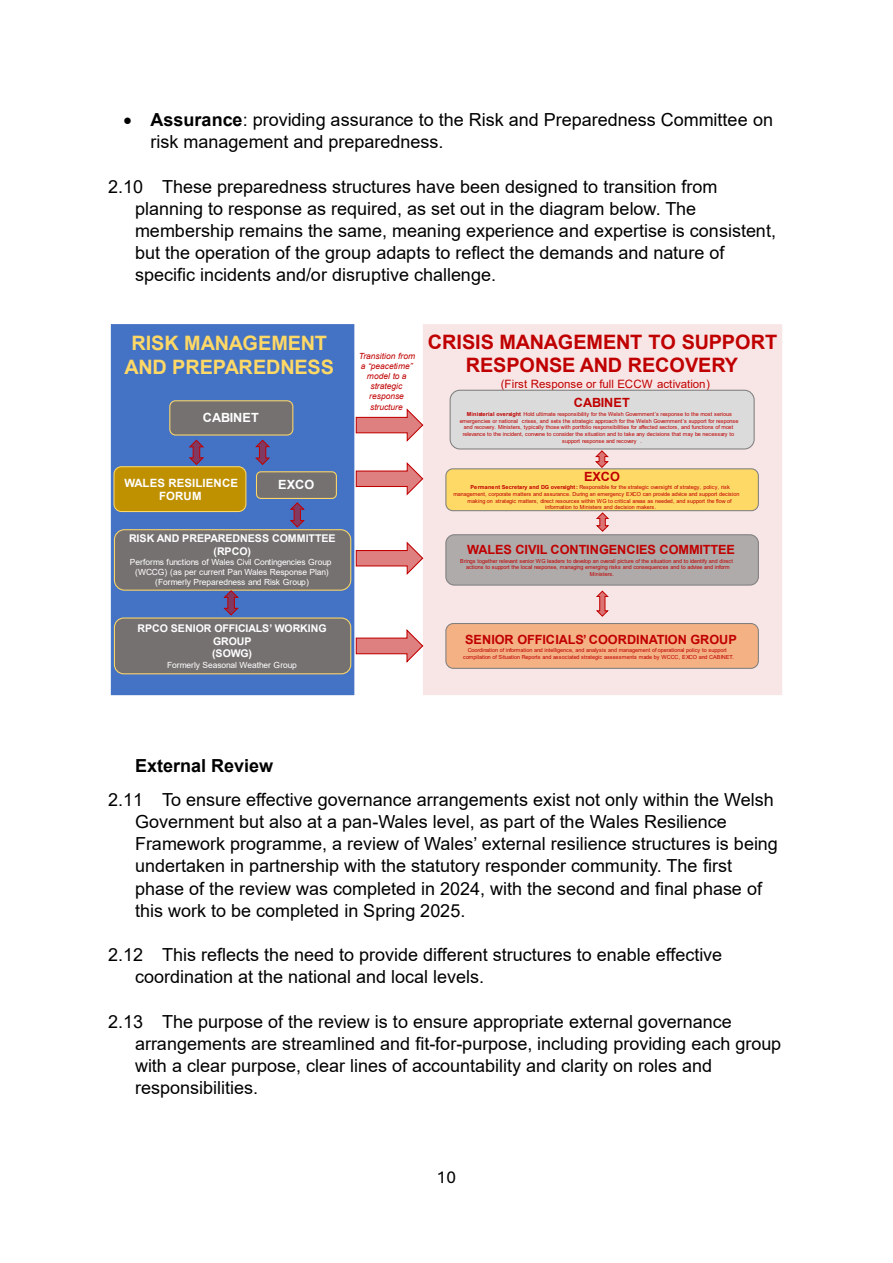
<style>
.page{position:relative;width:893px;height:1263px;background:#fff}
.page>*{position:absolute;margin:0;border:0;box-sizing:border-box;transform-origin:0 0}
.t1{font:700 19.8px/23.7px "Arial";letter-spacing:-.005em;color:#c00000}
.t2{font:700 19.8px/23.7px "Arial";letter-spacing:-.005em;color:#ffd966}
.t3{font:18px/22.2px "Arial";color:#000}
.t4{font:700 18px "Arial";color:#000}
.t5{font:18px "Aptos";color:#000}
.t6{font:700 12.75px "Arial";letter-spacing:-.01em;color:#c00000}
.t7{font:700 12.75px "Arial";color:#fff}
.t8{font:11.55px "Arial";color:#c00000}
.t9{font:700 11.4px/13.5px "Arial";letter-spacing:.015em;color:#fff;text-align:center}
.t10{font:700 10.65px "Arial";color:#fff}
.t11{font:700 10.5px/12.8px "Arial";color:#fff;text-align:center}
.t12{font:italic 8.55px "Arial";letter-spacing:-.01em;color:#c00000}
.t13{font:8.4px/10.2px "Arial";letter-spacing:-.005em;color:#fff;text-align:center}
.t14{font:italic 8.4px/10.2px "Arial";letter-spacing:-.005em;color:#c00000;text-align:center}
.t15{font:5.55px/6.8px "Arial";letter-spacing:-.02em;color:#c00000;text-align:center}
.t16{font:5.55px "Arial";letter-spacing:.01em;color:#c00000}
.s1{font-weight:700}
</style>
<div class="page">
<div style="left:423px;top:324px;width:359px;height:371px;background:#f8e6e6"></div>
<div style="left:111px;top:324px;width:243px;height:371px;background:#4472c4"></div>
<div style="left:256px;top:472px;width:80px;height:26px;background:#767171;border-radius:4px"></div>
<div style="left:256px;top:471px;width:81px;height:28px;border:1px solid #ffd966;border-radius:4px"></div>
<div style="left:114px;top:530px;width:237px;height:60px;background:#767171;border-radius:10px"></div>
<div style="left:114px;top:529px;width:237px;height:62px;border:1px solid #ffd966;border-radius:10px"></div>
<div style="left:114px;top:618px;width:237px;height:56px;background:#767171;border-radius:9px"></div>
<div style="left:114px;top:617px;width:237px;height:57px;border:1px solid #ffd966;border-radius:9px"></div>
<div style="left:170px;top:401px;width:123px;height:34px;background:#767171;border-radius:6px"></div>
<div style="left:169px;top:400px;width:124px;height:36px;border:1px solid #ffd966;border-radius:6px"></div>
<svg style="left:355px;top:408px;width:69px;height:34px"></svg>
<div style="left:450px;top:390px;width:304px;height:59px;background:#dbdbdb;border-radius:10px"></div>
<div style="left:450px;top:390px;width:305px;height:59px;border:1px solid #7f7f7f;border-radius:10px"></div>
<svg style="left:355px;top:462px;width:69px;height:34px"></svg>
<svg style="left:355px;top:541px;width:69px;height:34px"></svg>
<svg style="left:355px;top:629px;width:69px;height:34px"></svg>
<svg style="left:595px;top:450px;width:14px;height:18px"></svg>
<div style="left:446px;top:469px;width:312px;height:42px;background:#ffd966;border-radius:7px"></div>
<div style="left:445px;top:468px;width:314px;height:43px;border:1px solid #7f7f7f;border-radius:7px"></div>
<div style="left:446px;top:535px;width:312px;height:50px;background:#afabab;border-radius:8px"></div>
<div style="left:445px;top:534px;width:314px;height:52px;border:1px solid #7f7f7f;border-radius:8px"></div>
<div style="left:446px;top:623px;width:312px;height:45px;background:#f4b183;border-radius:7px"></div>
<div style="left:445px;top:623px;width:314px;height:46px;border:1px solid #7f7f7f;border-radius:7px"></div>
<svg style="left:223px;top:590px;width:16px;height:26px"></svg>
<svg style="left:596px;top:512px;width:13px;height:20px"></svg>
<svg style="left:596px;top:590px;width:13px;height:27px"></svg>
<div style="left:114px;top:467px;width:132px;height:44px;background:#bf9000;border-radius:7px"></div>
<div style="left:113px;top:466px;width:133px;height:46px;border:1px solid #ffd966;border-radius:7px"></div>
<svg style="left:255px;top:439px;width:15px;height:26px"></svg>
<svg style="left:189px;top:439px;width:15px;height:26px"></svg>
<svg style="left:290px;top:502px;width:15px;height:26px"></svg>
<p class="t3" style="left:151px;top:109px;width:624px;text-indent:-27px">• <span class="s1">Assurance</span>: providing assurance to the Risk and Preparedness Committee on risk management and preparedness.</p>
<p class="t3" style="left:135px;top:175px;width:642px;text-indent:-27px">2.10 These preparedness structures have been designed to transition from planning to response as required, as set out in the diagram below. The membership remains the same, meaning experience and expertise is consistent, but the operation of the group adapts to reflect the demands and nature of specific incidents and/or disruptive challenge.</p>
<h1 class="t2" style="left:124px;top:331px;width:204px;text-indent:7px">RISK MA AGEME T<br>A</h1>
<h1 class="t2" style="left:172px;top:355px;width:95px">PREPARE</h1>
<h1 class="t2" style="left:294px;top:355px;width:41px">ESS</h1>
<h3 class="t7" style="left:203px;top:411px;width:57px">CA I ET</h3>
<h3 class="t9" style="left:124px;top:476px;width:115px">WALES RESILIE CE<br>FORUM</h3>
<h3 class="t7" style="left:278px;top:478px;width:38px">E CO</h3>
<h3 class="t10" style="left:129px;top:532px;width:37px">RISK A</h3>
<h3 class="t10" style="left:182px;top:532px;width:52px">PREPARE</h3>
<h3 class="t10" style="left:248px;top:532px;width:89px">ESS COMMITTEE</h3>
<h3 class="t11" style="left:217px;top:545px;width:32px">RPCO</h3>
<h3 class="t13" style="left:130px;top:557px;width:203px">Performs functions of Wales Civil Contingencies Group (WCCG) (as per current Pan Wales Response Plan) (Formerly Preparedness and Risk Group)</h3>
<h3 class="t11" style="left:137px;top:622px;width:191px">RPCO SE IOR OFFICIALS WORKI G<br>GROUP<br>SOWG</h3>
<h3 class="t13" style="left:167px;top:660px;width:131px">Formerly Seasonal Weather Group</h3>
<h1 class="t1" style="left:466px;top:330px;width:313px;text-indent:-38px">CRISIS MA AGEME T TO SUPPORT<br>RESPO SE A</h1>
<h3 class="t14" style="left:359px;top:351px;width:58px">Transition from a peacetime model to a</h3>
<h3 class="t12" style="left:371px;top:381px;width:33px">strategic</h3>
<h3 class="t14" style="left:369px;top:391px;width:36px;text-align:left">response str ct re</h3>
<h3 class="t6" style="left:574px;top:396px;width:57px">CA I ET</h3>
<p class="t15" style="left:467px;top:411px;width:266px"><span class="s1">Ministerial oversight</span> Hold ultimate responsibility for the Welsh Government s response to the most serious</p>
<p class="t15" style="left:460px;top:417px;width:280px">emergencies or national crises, and sets the strategic approach for the Welsh Government s support for response</p>
<p class="t15" style="left:464px;top:424px;width:271px">and recovery. Ministers, typically those with portfolio responsibilities for affected sectors, and functions of most</p>
<p class="t15" style="left:463px;top:431px;width:273px">relevance to the incident, convene to consider the situation and to take any decisions that may be necessary to</p>
<p class="t15" style="left:562px;top:438px;width:81px">support response and recovery .</p>
<h3 class="t6" style="left:584px;top:469px;width:38px">E CO</h3>
<p class="t15" style="left:471px;top:484px;width:261px"><span class="s1">Permanent Secretary and G oversight:</span> Responsible for the strategic oversight of strategy, policy, risk</p>
<p class="t15" style="left:453px;top:490px;width:288px">management, corporate matters and assurance. During an emergency E CO can provide advice and support decision</p>
<p class="t15" style="left:468px;top:497px;width:266px">making on strategic matters, direct resources within WG to critical areas as needed, and support the flow of</p>
<p class="t15" style="left:545px;top:504px;width:113px">information to Ministers and decision makers.</p>
<h3 class="t6" style="left:467px;top:543px;width:269px">WALES CI IL CO TI GE CIES COMMITTEE</h3>
<p class="t15" style="left:460px;top:557px;width:274px">Brings together relevant senior WG leaders to develop an overall picture of the situation and to identify and direct</p>
<p class="t15" style="left:466px;top:564px;width:265px">actions to support the local response, managing emerging risks and consequences and to advise and inform</p>
<p class="t16" style="left:590px;top:571px;width:26px">Ministers.</p>
<h1 class="t1" style="left:628px;top:353px;width:100px">RECO ER</h1>
<h3 class="t8" style="left:501px;top:377px;width:210px">(First Response or full ECCW activation)</h3>
<h3 class="t6" style="left:465px;top:632px;width:273px">SE IOR OFFICIALS COOR I ATIO GROUP</h3>
<p class="t15" style="left:463px;top:647px;width:272px">Coordination of information and intelligence, and analysis and management of operational policy to support compilation of Situation Reports and associated strategic assessments made by WCCC, E CO and CABINET.</p>
<p class="t4" style="left:135px;top:755px;width:140px">External Review</p>
<p class="t3" style="left:135px;top:789px;width:644px;text-indent:-27px">2.11 To ensure effective governance arrangements exist not only within the Welsh Government but also at a pan-Wales level, as part of the Wales Resilience Framework programme, a review of Wales’ external resilience structures is being undertaken in partnership with the statutory responder community. The first phase of the review was completed in 2024, with the second and final phase of this work to be completed in Spring 2025.</p>
<p class="t3" style="left:135px;top:944px;width:589px;text-indent:-27px">2.12 This reflects the need to provide different structures to enable effective coordination at the national and local levels.</p>
<p class="t3" style="left:135px;top:1010px;width:648px;text-indent:-27px">2.13 The purpose of the review is to ensure appropriate external governance arrangements are streamlined and fit-for-purpose, including providing each group with a clear purpose, clear lines of accountability and clarity on roles and responsibilities.</p>
<h2 class="t5" style="left:437px;top:1166px;width:21px">10</h2>
</div>
